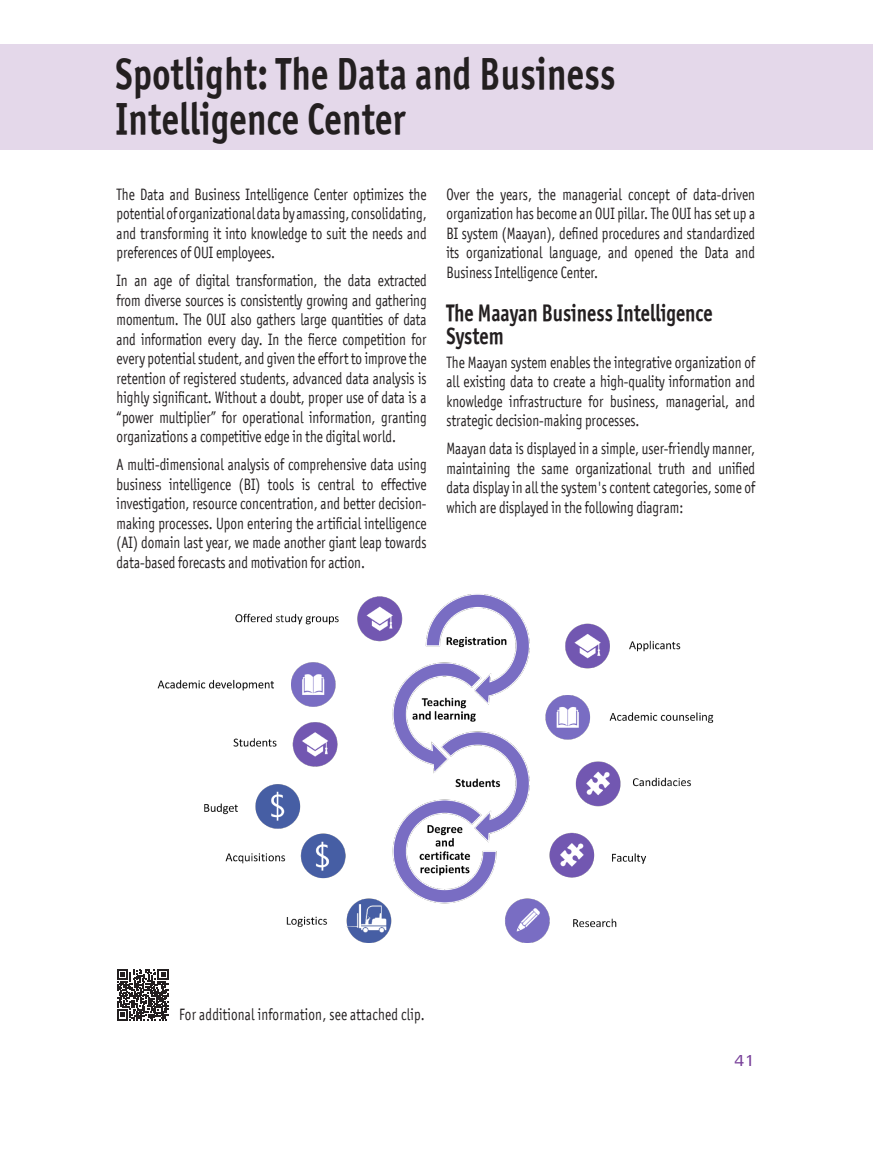
<style>
.page{position:relative;width:873px;height:1149px;background:#fff}
.page>*{position:absolute;margin:0;border:0;box-sizing:border-box;transform-origin:0 0}
.t1{font:45px/45px "Officina Sans OSITCTT Bold";letter-spacing:.01em;color:#231f20;scale:.8 1}
.t2{font:24px/22.5px "Officina Sans OSITCTT Bold";color:#231f20;scale:.8 1}
.t3{font:19.5px "MF Narkis Tam";color:#784099}
.t4{font:16.5px/19.5px "Officina San ITC";color:#231f20;text-align:justify;scale:.8 1}
</style>
<div class="page">
<div style="left:0;top:44px;width:872px;height:106px;background:#e4d8ea"></div>
<svg style="left:117px;top:969px;width:51px;height:51px"></svg>
<img style="left:157px;top:594px;width:557px;height:348px">
<h1 class="t1" style="left:115px;top:51px;width:626px">Spotlight: The Data and Business<br>Intelligence Center</h1>
<p class="t4" style="left:116px;top:184px;width:389px">The Data and Business Intelligence Center optimizes the potential of organizational data by amassing, consolidating, and transforming it into knowledge to suit the needs and preferences of OUI employees.</p>
<p class="t4" style="left:116px;top:271px;width:389px">In an age of digital transformation, the data extracted from diverse sources is consistently growing and gathering momentum. The OUI also gathers large quantities of data and information every day. In the fierce competition for every potential student, and given the effort to improve the retention of registered students, advanced data analysis is highly significant. Without a doubt, proper use of data is a “power multiplier” for operational information, granting organizations a competitive edge in the digital world.</p>
<p class="t4" style="left:116px;top:455px;width:389px">A multi-dimensional analysis of comprehensive data using business intelligence (BI) tools is central to effective investigation, resource concentration, and better decision&shy;making processes. Upon entering the artificial intelligence (AI) domain last year, we made another giant leap towards data-based forecasts and motivation for action.</p>
<p class="t4" style="left:446px;top:184px;width:387px">Over the years, the managerial concept of data-driven organization has become an OUI pillar. The OUI has set up a BI system (Maayan), defined procedures and standardized its organizational language, and opened the Data and Business Intelligence Center.</p>
<h2 class="t2" style="left:446px;top:302px;width:334px">The Maayan Business Intelligence<br>System</h2>
<p class="t4" style="left:446px;top:352px;width:387px">The Maayan system enables the integrative organization of all existing data to create a high-quality information and knowledge infrastructure for business, managerial, and strategic decision-making processes.</p>
<p class="t4" style="left:446px;top:439px;width:387px">Maayan data is displayed in a simple, user-friendly manner, maintaining the same organizational truth and unified data display in all the system's content categories, some of which are displayed in the following diagram:</p>
<p class="t4" style="left:179px;top:1005px;width:308px">For additional information, see attached clip.</p>
<p class="t3" style="left:733px;top:1047px;width:22px">41</p>
</div>
